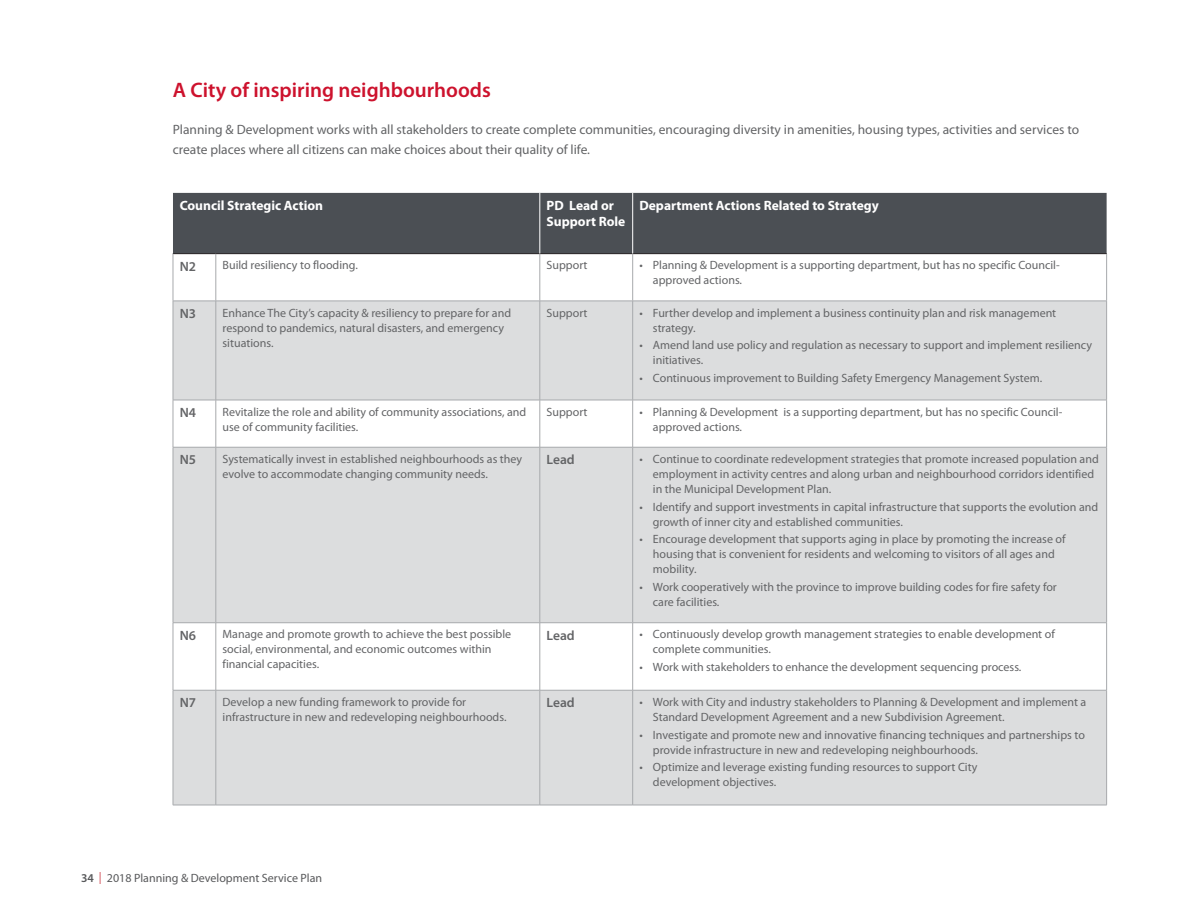
<style>
.page{position:relative;width:1188px;height:918px;background:#fff}
.page>*{position:absolute;margin:0;border:0;box-sizing:border-box;transform-origin:0 0}
.t1{font:600 21px "Myriad Pro";color:#cd122d}
.t2{font:13.5px/19.5px "Myriad Pro";color:#636466}
.t3{font:700 13.5px/16.5px "Myriad Pro";color:#fff}
.t4{font:600 13.5px "Myriad Pro";color:#636466}
.t5{font:12px/15px "Myriad Pro";color:#636466}
.t6{font:12px "Myriad Pro";color:#58595b}
.s1{font-weight:600}
.s2{color:#d04953}
</style>
<div class="page">
<div style="left:173px;top:193px;width:934px;height:60px;background:#4b4f54"></div>
<svg style="left:174px;top:302px;width:932px;height:503px;fill:#dcddde"></svg>
<hr style="left:173px;top:253px;width:43px;height:1px;background:#231f20">
<hr style="left:216px;top:253px;width:324px;height:1px;background:#231f20">
<hr style="left:540px;top:253px;width:93px;height:1px;background:#231f20">
<hr style="left:633px;top:253px;width:474px;height:1px;background:#231f20">
<hr style="left:173px;top:254px;width:1px;height:47px;background:#a7a9ac">
<hr style="left:216px;top:254px;width:1px;height:47px;background:#a7a9ac">
<hr style="left:540px;top:254px;width:1px;height:47px;background:#a7a9ac">
<hr style="left:632px;top:254px;width:1px;height:47px;background:#a7a9ac">
<hr style="left:1106px;top:254px;width:1px;height:47px;background:#a7a9ac">
<hr style="left:173px;top:301px;width:43px;height:1px;background:#a7a9ac">
<hr style="left:173px;top:301px;width:1px;height:99px;background:#a7a9ac">
<hr style="left:216px;top:301px;width:324px;height:1px;background:#a7a9ac">
<hr style="left:216px;top:301px;width:1px;height:99px;background:#a7a9ac">
<hr style="left:540px;top:301px;width:93px;height:1px;background:#a7a9ac">
<hr style="left:540px;top:301px;width:1px;height:99px;background:#a7a9ac">
<hr style="left:633px;top:301px;width:474px;height:1px;background:#a7a9ac">
<hr style="left:632px;top:301px;width:1px;height:99px;background:#a7a9ac">
<hr style="left:1106px;top:301px;width:1px;height:99px;background:#a7a9ac">
<hr style="left:173px;top:400px;width:43px;height:1px;background:#a7a9ac">
<hr style="left:173px;top:400px;width:1px;height:47px;background:#a7a9ac">
<hr style="left:216px;top:400px;width:324px;height:1px;background:#a7a9ac">
<hr style="left:216px;top:400px;width:1px;height:47px;background:#a7a9ac">
<hr style="left:540px;top:400px;width:93px;height:1px;background:#a7a9ac">
<hr style="left:540px;top:400px;width:1px;height:47px;background:#a7a9ac">
<hr style="left:633px;top:400px;width:474px;height:1px;background:#a7a9ac">
<hr style="left:632px;top:400px;width:1px;height:47px;background:#a7a9ac">
<hr style="left:1106px;top:400px;width:1px;height:47px;background:#a7a9ac">
<hr style="left:173px;top:447px;width:43px;height:1px;background:#a7a9ac">
<hr style="left:173px;top:447px;width:1px;height:176px;background:#a7a9ac">
<hr style="left:216px;top:447px;width:324px;height:1px;background:#a7a9ac">
<hr style="left:216px;top:447px;width:1px;height:176px;background:#a7a9ac">
<hr style="left:540px;top:447px;width:93px;height:1px;background:#a7a9ac">
<hr style="left:540px;top:447px;width:1px;height:176px;background:#a7a9ac">
<hr style="left:633px;top:447px;width:474px;height:1px;background:#a7a9ac">
<hr style="left:632px;top:447px;width:1px;height:176px;background:#a7a9ac">
<hr style="left:1106px;top:447px;width:1px;height:176px;background:#a7a9ac">
<hr style="left:173px;top:622px;width:43px;height:1px;background:#a7a9ac">
<hr style="left:173px;top:623px;width:1px;height:67px;background:#a7a9ac">
<hr style="left:216px;top:622px;width:324px;height:1px;background:#a7a9ac">
<hr style="left:216px;top:623px;width:1px;height:67px;background:#a7a9ac">
<hr style="left:540px;top:622px;width:93px;height:1px;background:#a7a9ac">
<hr style="left:540px;top:623px;width:1px;height:67px;background:#a7a9ac">
<hr style="left:633px;top:622px;width:474px;height:1px;background:#a7a9ac">
<hr style="left:632px;top:623px;width:1px;height:67px;background:#a7a9ac">
<hr style="left:1106px;top:623px;width:1px;height:67px;background:#a7a9ac">
<hr style="left:173px;top:690px;width:43px;height:1px;background:#a7a9ac">
<hr style="left:173px;top:690px;width:1px;height:115px;background:#a7a9ac">
<hr style="left:216px;top:690px;width:324px;height:1px;background:#a7a9ac">
<hr style="left:216px;top:690px;width:1px;height:115px;background:#a7a9ac">
<hr style="left:540px;top:690px;width:93px;height:1px;background:#a7a9ac">
<hr style="left:540px;top:690px;width:1px;height:115px;background:#a7a9ac">
<hr style="left:633px;top:690px;width:474px;height:1px;background:#a7a9ac">
<hr style="left:632px;top:690px;width:1px;height:115px;background:#a7a9ac">
<hr style="left:1106px;top:690px;width:1px;height:115px;background:#a7a9ac">
<hr style="left:173px;top:805px;width:43px;height:1px;background:#a7a9ac">
<hr style="left:216px;top:805px;width:324px;height:1px;background:#a7a9ac">
<hr style="left:540px;top:805px;width:93px;height:1px;background:#a7a9ac">
<hr style="left:633px;top:805px;width:474px;height:1px;background:#a7a9ac">
<hr style="left:540px;top:193px;width:1px;height:60px;background:#fff">
<hr style="left:632px;top:193px;width:1px;height:60px;background:#fff">
<h1 class="t1" style="left:173px;top:76px;width:320px">A City of inspiring neighbourhoods</h1>
<p class="t2" style="left:173px;top:120px;width:908px">Planning &amp; Development works with all stakeholders to create complete communities, encouraging diversity in amenities, housing types, activities and services to create places where all citizens can make choices about their quality of life.</p>
<p class="t3" style="left:180px;top:197px;width:145px">Council Strategic Action</p>
<p class="t3" style="left:547px;top:197px;width:80px">PD Lead or<br>Support Role</p>
<p class="t3" style="left:639px;top:197px;width:241px">Department Actions Related to Strategy</p>
<p class="t4" style="left:180px;top:257px;width:18px">N2</p>
<p class="t5" style="left:223px;top:258px;width:137px">Build resiliency to flooding.</p>
<p class="t5" style="left:547px;top:258px;width:42px">Support</p>
<p class="t5" style="left:653px;top:258px;width:408px;text-indent:-14px">• Planning &amp; Development is a supporting department, but has no specific Council&shy;approved actions.</p>
<p class="t4" style="left:180px;top:305px;width:18px">N3</p>
<p class="t5" style="left:223px;top:305px;width:290px">Enhance The City’s capacity &amp; resiliency to prepare for and respond to pandemics, natural disasters, and emergency situations.</p>
<p class="t5" style="left:547px;top:305px;width:42px">Support</p>
<p class="t5" style="left:653px;top:305px;width:405px;text-indent:-14px">• Further develop and implement a business continuity plan and risk management strategy.</p>
<p class="t5" style="left:653px;top:338px;width:441px;text-indent:-14px">• Amend land use policy and regulation as necessary to support and implement resiliency initiatives.</p>
<p class="t5" style="left:639px;top:370px;width:404px">• Continuous improvement to Building Safety Emergency Management System.</p>
<p class="t4" style="left:180px;top:404px;width:18px">N4</p>
<p class="t5" style="left:223px;top:404px;width:305px">Revitalize the role and ability of community associations, and use of community facilities.</p>
<p class="t5" style="left:547px;top:404px;width:42px">Support</p>
<p class="t5" style="left:653px;top:404px;width:411px;text-indent:-14px">• Planning &amp; Development is a supporting department, but has no specific Council&shy;approved actions.</p>
<p class="t4" style="left:180px;top:451px;width:18px">N5</p>
<p class="t5" style="left:223px;top:451px;width:301px">Systematically invest in established neighbourhoods as they evolve to accommodate changing community needs.</p>
<p class="t4" style="left:547px;top:451px;width:30px">Lead</p>
<p class="t5" style="left:653px;top:451px;width:447px;text-indent:-14px">• Continue to coordinate redevelopment strategies that promote increased population and employment in activity centres and along urban and neighbourhood corridors identified in the Municipal Development Plan.</p>
<p class="t5" style="left:653px;top:499px;width:447px;text-indent:-14px">• Identify and support investments in capital infrastructure that supports the evolution and growth of inner city and established communities.</p>
<p class="t5" style="left:653px;top:532px;width:414px;text-indent:-14px">• Encourage development that supports aging in place by promoting the increase of housing that is convenient for residents and welcoming to visitors of all ages and mobility.</p>
<p class="t5" style="left:653px;top:579px;width:405px;text-indent:-14px">• Work cooperatively with the province to improve building codes for fire safety for care facilities.</p>
<p class="t4" style="left:180px;top:626px;width:18px">N6</p>
<p class="t5" style="left:223px;top:627px;width:290px">Manage and promote growth to achieve the best possible social, environmental, and economic outcomes within financial capacities.</p>
<p class="t4" style="left:547px;top:626px;width:30px">Lead</p>
<p class="t5" style="left:653px;top:627px;width:403px;text-indent:-14px">• Continuously develop growth management strategies to enable development of complete communities.</p>
<p class="t5" style="left:639px;top:659px;width:384px">• Work with stakeholders to enhance the development sequencing process.</p>
<p class="t4" style="left:180px;top:694px;width:18px">N7</p>
<p class="t5" style="left:223px;top:694px;width:285px">Develop a new funding framework to provide for infrastructure in new and redeveloping neighbourhoods.</p>
<p class="t4" style="left:547px;top:694px;width:30px">Lead</p>
<p class="t5" style="left:653px;top:694px;width:435px;text-indent:-14px">• Work with City and industry stakeholders to Planning &amp; Development and implement a<br>Standard Development Agreement and a new Subdivision Agreement.</p>
<p class="t5" style="left:653px;top:727px;width:434px;text-indent:-14px">• Investigate and promote new and innovative financing techniques and partnerships to provide infrastructure in new and redeveloping neighbourhoods.</p>
<p class="t5" style="left:653px;top:760px;width:326px;text-indent:-14px">• Optimize and leverage existing funding resources to support City development objectives.</p>
<p class="t6" style="left:81px;top:871px;width:243px"><span class="s1">34</span> <span class="s2">|</span> 2018 Planning &amp; Development Service Plan</p>
</div>
